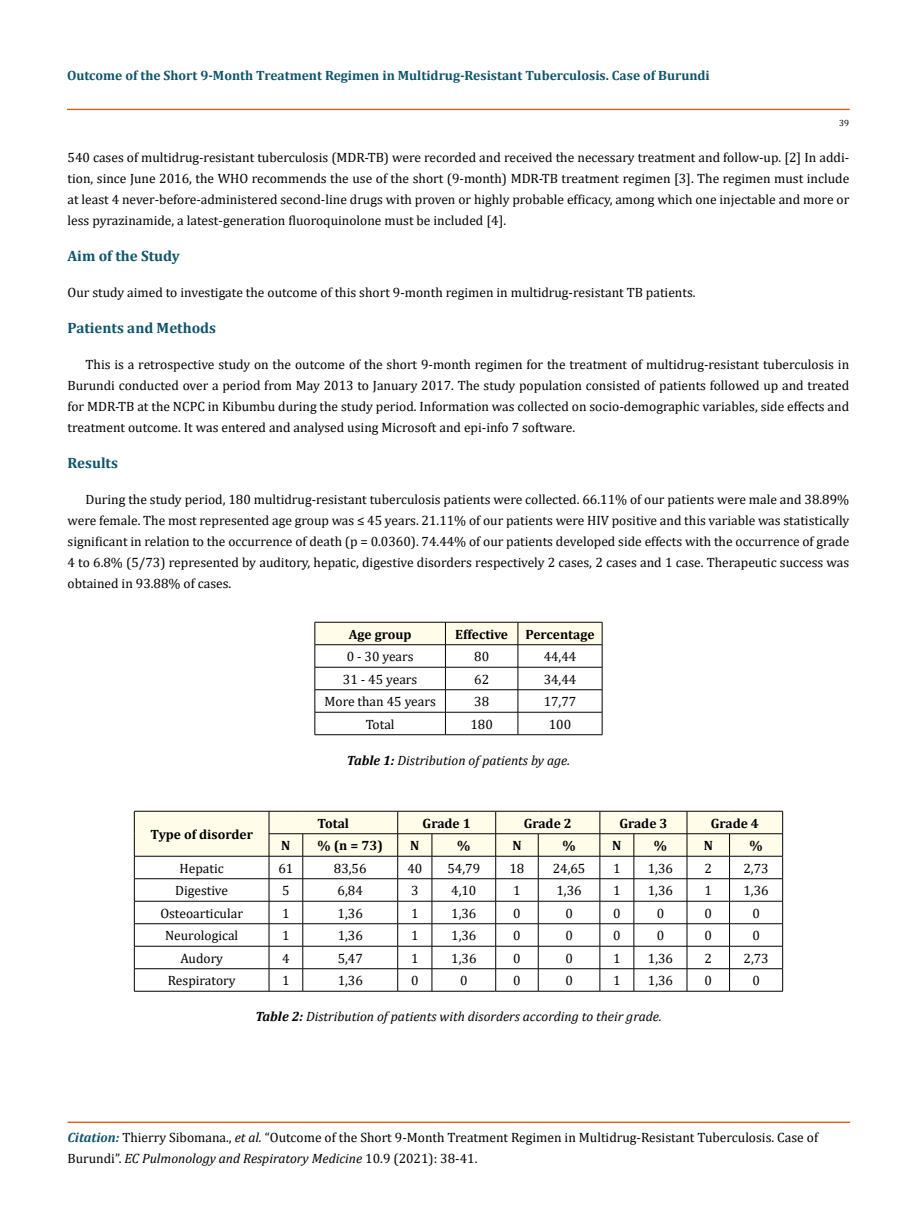
<style>
.page{position:relative;width:917px;height:1224px;background:#fff}
.page>*{position:absolute;margin:0;border:0;box-sizing:border-box;transform-origin:0 0}
.t1{font:700 15px "Cambria";color:#0e546a}
.t2{font:13.5px/21px "Cambria";color:#000;text-align:justify}
.t3{font:italic 13.5px "Cambria";color:#000}
.t4{font:700 13.5px "Cambria";color:#0e546a}
.t5{font:700 13.5px "Cambria";color:#000}
.t6{font:9px "Cambria";color:#000}
.s1{font-weight:700}
.s2{font-weight:700;font-style:italic;color:#0e546a}
.s3{font-style:italic}
</style>
<div class="page">
<div style="left:67px;top:109px;width:782px;height:1px;border:1px solid #e05d1a"></div>
<div style="left:68px;top:1122px;width:781px;height:1px;border:1px solid #e05d1a"></div>
<svg style="left:314px;top:622px;width:289px;height:113px"></svg>
<hr style="left:314px;top:734px;width:131px;height:1px;background:#000">
<hr style="left:445px;top:734px;width:73px;height:1px;background:#000">
<hr style="left:518px;top:734px;width:84px;height:1px;background:#000">
<svg style="left:134px;top:811px;width:649px;height:180px"></svg>
<hr style="left:134px;top:991px;width:135px;height:1px;background:#000">
<hr style="left:269px;top:991px;width:34px;height:1px;background:#000">
<hr style="left:303px;top:991px;width:95px;height:1px;background:#000">
<hr style="left:398px;top:991px;width:34px;height:1px;background:#000">
<hr style="left:432px;top:991px;width:63px;height:1px;background:#000">
<hr style="left:495px;top:991px;width:43px;height:1px;background:#000">
<hr style="left:538px;top:991px;width:62px;height:1px;background:#000">
<hr style="left:600px;top:991px;width:34px;height:1px;background:#000">
<hr style="left:634px;top:991px;width:53px;height:1px;background:#000">
<hr style="left:687px;top:991px;width:42px;height:1px;background:#000">
<hr style="left:729px;top:991px;width:53px;height:1px;background:#000">
<p class="t4" style="left:67px;top:66px;width:644px">Outcome of the Short 9-Month Treatment Regimen in Multidrug-Resistant Tuberculosis. Case of Burundi</p>
<p class="t6" style="left:839px;top:118px;width:11px">39</p>
<p class="t2" style="left:67px;top:147px;width:783px">540 cases of multidrug-resistant tuberculosis (MDR-TB) were recorded and received the necessary treatment and follow-up. [2] In addi&shy;tion, since June 2016, the WHO recommends the use of the short (9-month) MDR-TB treatment regimen [3]. The regimen must include at least 4 never-before-administered second-line drugs with proven or highly probable efficacy, among which one injectable and more or less pyrazinamide, a latest-generation fluoroquinolone must be included [4].</p>
<p class="t1" style="left:68px;top:245px;width:114px">Aim of the Study</p>
<p class="t2" style="left:68px;top:282px;width:629px">Our study aimed to investigate the outcome of this short 9-month regimen in multidrug-resistant TB patients.</p>
<p class="t1" style="left:68px;top:317px;width:150px">Patients and Methods</p>
<p class="t2" style="left:68px;top:354px;width:783px;text-indent:18px">This is a retrospective study on the outcome of the short 9-month regimen for the treatment of multidrug-resistant tuberculosis in Burundi conducted over a period from May 2013 to January 2017. The study population consisted of patients followed up and treated for MDR-TB at the NCPC in Kibumbu during the study period. Information was collected on socio-demographic variables, side effects and treatment outcome. It was entered and analysed using Microsoft and epi-info 7 software.</p>
<p class="t1" style="left:68px;top:452px;width:52px">Results</p>
<p class="t2" style="left:68px;top:489px;width:783px;text-indent:18px">During the study period, 180 multidrug-resistant tuberculosis patients were collected. 66.11% of our patients were male and 38.89% were female. The most represented age group was ≤ 45 years. 21.11% of our patients were HIV positive and this variable was statistically significant in relation to the occurrence of death (p = 0.0360). 74.44% of our patients developed side effects with the occurrence of grade 4 to 6.8% (5/73) represented by auditory, hepatic, digestive disorders respectively 2 cases, 2 cases and 1 case. Therapeutic success was obtained in 93.88% of cases.</p>
<p class="t5" style="left:150px;top:825px;width:104px">Type of disorder</p>
<p class="t5" style="left:349px;top:625px;width:64px">Age group</p>
<p class="t5" style="left:455px;top:625px;width:54px">Effective</p>
<p class="t5" style="left:525px;top:625px;width:71px">Percentage</p>
<p class="t2" style="left:346px;top:646px;width:68px">0 - 30 years</p>
<p class="t2" style="left:474px;top:646px;width:16px">80</p>
<p class="t2" style="left:543px;top:646px;width:34px">44,44</p>
<p class="t2" style="left:343px;top:669px;width:76px">31 - 45 years</p>
<p class="t2" style="left:474px;top:669px;width:16px">62</p>
<p class="t2" style="left:543px;top:669px;width:34px">34,44</p>
<p class="t2" style="left:324px;top:691px;width:113px">More than 45 years</p>
<p class="t2" style="left:474px;top:691px;width:16px">38</p>
<p class="t2" style="left:543px;top:691px;width:34px">17,77</p>
<p class="t2" style="left:365px;top:714px;width:30px">Total</p>
<p class="t2" style="left:470px;top:714px;width:24px">180</p>
<p class="t2" style="left:549px;top:714px;width:24px">100</p>
<p class="t3" style="left:347px;top:751px;width:225px"><span class="s1">Table 1:</span> Distribution of patients by age.</p>
<p class="t5" style="left:317px;top:814px;width:33px">Total</p>
<p class="t5" style="left:422px;top:814px;width:50px">Grade 1</p>
<p class="t5" style="left:523px;top:814px;width:50px">Grade 2</p>
<p class="t5" style="left:619px;top:814px;width:50px">Grade 3</p>
<p class="t5" style="left:710px;top:814px;width:50px">Grade 4</p>
<p class="t5" style="left:281px;top:836px;width:11px">N</p>
<p class="t5" style="left:317px;top:836px;width:67px">% (n = 73)</p>
<p class="t5" style="left:410px;top:836px;width:11px">N</p>
<p class="t5" style="left:457px;top:836px;width:15px">%</p>
<p class="t5" style="left:512px;top:836px;width:11px">N</p>
<p class="t5" style="left:562px;top:836px;width:15px">%</p>
<p class="t5" style="left:612px;top:836px;width:11px">N</p>
<p class="t5" style="left:653px;top:836px;width:15px">%</p>
<p class="t5" style="left:703px;top:836px;width:11px">N</p>
<p class="t5" style="left:749px;top:836px;width:15px">%</p>
<p class="t2" style="left:179px;top:858px;width:46px">Hepatic</p>
<p class="t2" style="left:278px;top:858px;width:16px">61</p>
<p class="t2" style="left:334px;top:858px;width:34px">83,56</p>
<p class="t2" style="left:407px;top:858px;width:16px">40</p>
<p class="t2" style="left:447px;top:858px;width:34px">54,79</p>
<p class="t2" style="left:509px;top:858px;width:16px">18</p>
<p class="t2" style="left:552px;top:858px;width:34px">24,65</p>
<p class="t2" style="left:613px;top:858px;width:9px">1</p>
<p class="t2" style="left:647px;top:858px;width:27px">1,36</p>
<p class="t2" style="left:704px;top:858px;width:9px">2</p>
<p class="t2" style="left:743px;top:858px;width:27px">2,73</p>
<p class="t2" style="left:175px;top:880px;width:54px">Digestive</p>
<p class="t2" style="left:282px;top:880px;width:9px">5</p>
<p class="t2" style="left:337px;top:880px;width:27px">6,84</p>
<p class="t2" style="left:411px;top:880px;width:9px">3</p>
<p class="t2" style="left:451px;top:880px;width:27px">4,10</p>
<p class="t2" style="left:513px;top:880px;width:9px">1</p>
<p class="t2" style="left:556px;top:880px;width:27px">1,36</p>
<p class="t2" style="left:613px;top:880px;width:9px">1</p>
<p class="t2" style="left:647px;top:880px;width:27px">1,36</p>
<p class="t2" style="left:704px;top:880px;width:9px">1</p>
<p class="t2" style="left:743px;top:880px;width:27px">1,36</p>
<p class="t2" style="left:160px;top:903px;width:84px">Osteoarticular</p>
<p class="t2" style="left:282px;top:903px;width:9px">1</p>
<p class="t2" style="left:337px;top:903px;width:27px">1,36</p>
<p class="t2" style="left:411px;top:903px;width:9px">1</p>
<p class="t2" style="left:451px;top:903px;width:27px">1,36</p>
<p class="t2" style="left:513px;top:903px;width:9px">0</p>
<p class="t2" style="left:565px;top:903px;width:9px">0</p>
<p class="t2" style="left:613px;top:903px;width:9px">0</p>
<p class="t2" style="left:656px;top:903px;width:9px">0</p>
<p class="t2" style="left:704px;top:903px;width:9px">0</p>
<p class="t2" style="left:752px;top:903px;width:9px">0</p>
<p class="t2" style="left:165px;top:925px;width:75px">Neurological</p>
<p class="t2" style="left:282px;top:925px;width:9px">1</p>
<p class="t2" style="left:337px;top:925px;width:27px">1,36</p>
<p class="t2" style="left:411px;top:925px;width:9px">1</p>
<p class="t2" style="left:451px;top:925px;width:27px">1,36</p>
<p class="t2" style="left:513px;top:925px;width:9px">0</p>
<p class="t2" style="left:565px;top:925px;width:9px">0</p>
<p class="t2" style="left:613px;top:925px;width:9px">0</p>
<p class="t2" style="left:656px;top:925px;width:9px">0</p>
<p class="t2" style="left:704px;top:925px;width:9px">0</p>
<p class="t2" style="left:752px;top:925px;width:9px">0</p>
<p class="t2" style="left:180px;top:948px;width:44px">Audory</p>
<p class="t2" style="left:282px;top:948px;width:9px">4</p>
<p class="t2" style="left:338px;top:948px;width:27px">5,47</p>
<p class="t2" style="left:411px;top:948px;width:9px">1</p>
<p class="t2" style="left:451px;top:948px;width:27px">1,36</p>
<p class="t2" style="left:513px;top:948px;width:9px">0</p>
<p class="t2" style="left:565px;top:948px;width:9px">0</p>
<p class="t2" style="left:613px;top:948px;width:9px">1</p>
<p class="t2" style="left:648px;top:948px;width:27px">1,36</p>
<p class="t2" style="left:704px;top:948px;width:9px">2</p>
<p class="t2" style="left:743px;top:948px;width:27px">2,73</p>
<p class="t2" style="left:168px;top:970px;width:69px">Respiratory</p>
<p class="t2" style="left:282px;top:970px;width:9px">1</p>
<p class="t2" style="left:338px;top:970px;width:27px">1,36</p>
<p class="t2" style="left:411px;top:970px;width:9px">0</p>
<p class="t2" style="left:460px;top:970px;width:9px">0</p>
<p class="t2" style="left:513px;top:970px;width:9px">0</p>
<p class="t2" style="left:565px;top:970px;width:9px">0</p>
<p class="t2" style="left:613px;top:970px;width:9px">1</p>
<p class="t2" style="left:648px;top:970px;width:27px">1,36</p>
<p class="t2" style="left:704px;top:970px;width:9px">0</p>
<p class="t2" style="left:752px;top:970px;width:9px">0</p>
<p class="t3" style="left:255px;top:1007px;width:408px"><span class="s1">Table 2:</span> Distribution of patients with disorders according to their grade.</p>
<p class="t2" style="left:68px;top:1127px;width:752px"><span class="s2">Citation:</span> Thierry Sibomana., <span class="s3">et al.</span> “Outcome of the Short 9-Month Treatment Regimen in Multidrug-Resistant Tuberculosis. Case of<br>Burundi”. <span class="s3">EC Pulmonology and Respiratory Medicine</span> 10.9 (2021): 38-41.</p>
</div>
